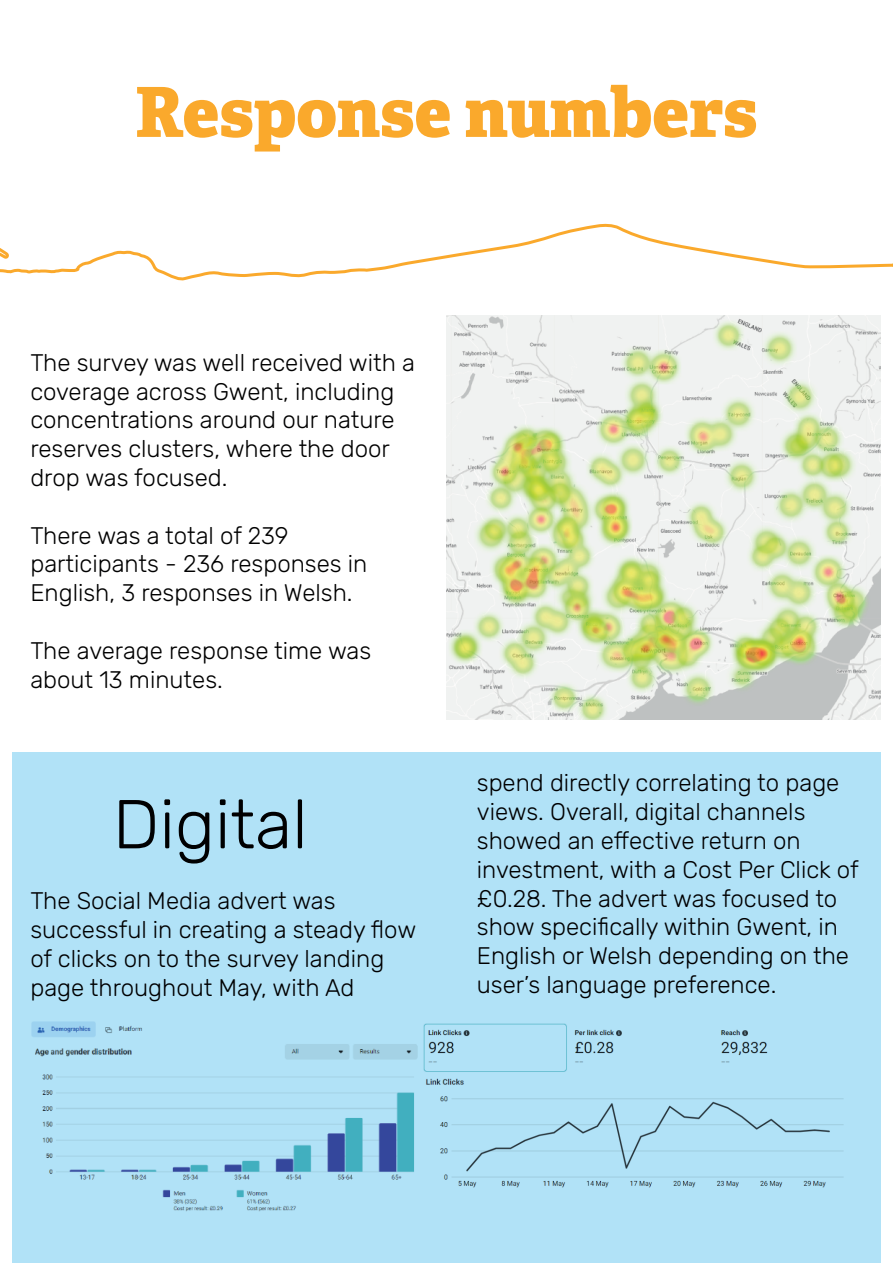
<style>
.page{position:relative;width:893px;height:1263px;background:#fff}
.page>*{position:absolute;margin:0;border:0;box-sizing:border-box;transform-origin:0 0}
.t1{font:800 69px "Adelle";color:#faa92c}
.t2{font:300 69px "Rubik";color:#000001}
.t3{font:300 24px/28.8px "Rubik";color:#000001}
</style>
<div class="page">
<svg style="left:0;top:223px;width:893px;height:58px"></svg>
<img style="left:446px;top:315px;width:435px;height:405px">
<div style="left:0;top:752px;width:893px;height:511px;background:#b1e2f7"></div>
<img style="left:31px;top:1021px;width:813px;height:191px">
<div style="left:0;top:318px;width:12px;height:945px;background:#fff"></div>
<div style="left:881px;top:298px;width:12px;height:965px;background:#fff"></div>
<h1 class="t1" style="left:135px;top:60px;width:624px">Response numbers</h1>
<p class="t3" style="left:30px;top:349px;width:386px">The survey was well received with a coverage across Gwent, including concentrations around our nature reserves clusters, where the door drop was focused.</p>
<p class="t3" style="left:30px;top:521px;width:338px">There was a total of 239 participants - 236 responses in<br>English, 3 responses in Welsh.</p>
<p class="t3" style="left:30px;top:637px;width:342px">The average response time was about 13 minutes.</p>
<h1 class="t2" style="left:113px;top:786px;width:196px">Digital</h1>
<p class="t3" style="left:30px;top:887px;width:387px">The Social Media advert was successful in creating a steady flow of clicks on to the survey landing page throughout May, with Ad</p>
<p class="t3" style="left:477px;top:769px;width:383px">spend directly correlating to page views. Overall, digital channels showed an effective return on investment, with a Cost Per Click of £0.28. The advert was focused to show specifically within Gwent, in English or Welsh depending on the user’s language preference.</p>
</div>
